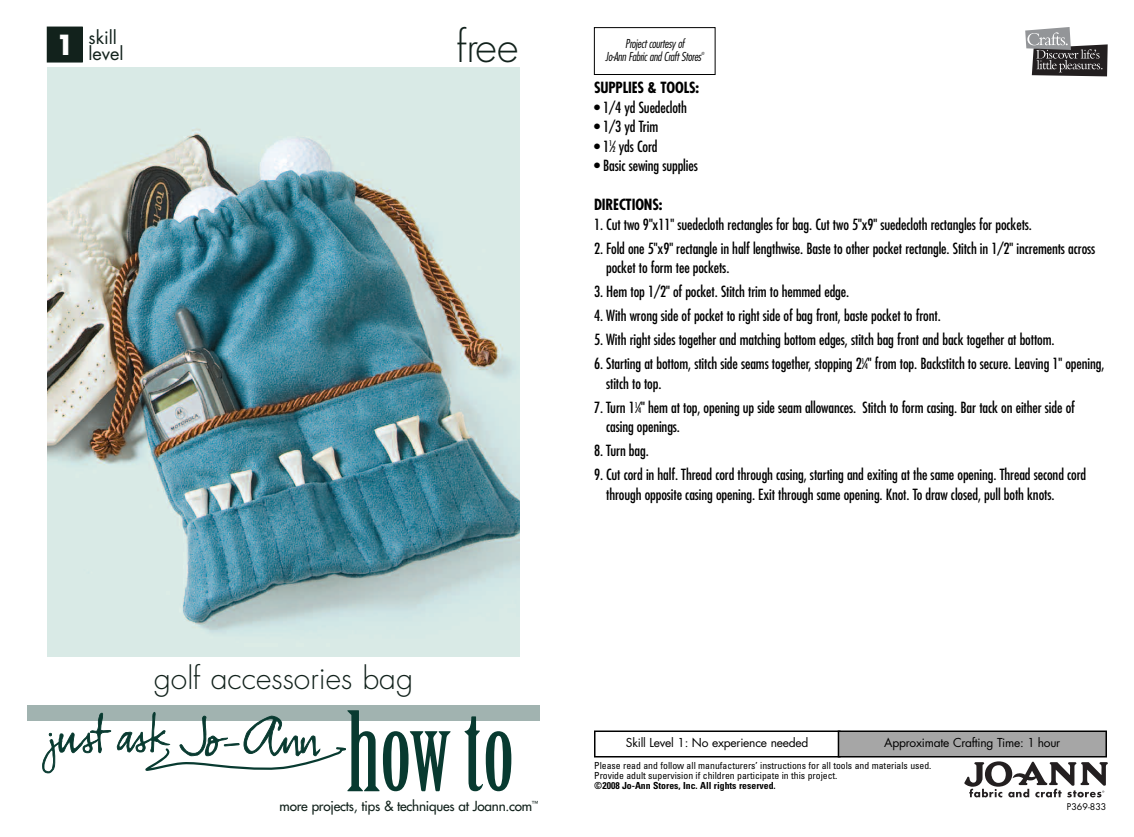
<style>
.page{position:relative;width:1134px;height:837px;background:#fff}
.page>*{position:absolute;margin:0;border:0;box-sizing:border-box;transform-origin:0 0}
.t1{font:300 42px "Futura";color:#12221c}
.t2{font:300 30px "Futura";color:#12221c}
.t3{font:700 27px "Futura";color:#fff}
.t4{font:18px/16.5px "Futura";color:#12221c}
.t5{font:condensed 15px/19.5px "Futura";letter-spacing:-.01em;color:#000}
.t6{font:700 condensed 15px "Futura";letter-spacing:-.01em;color:#000}
.t7{font:13.5px "Futura";letter-spacing:-.015em;color:#12221c}
.t8{font:12px "Futura";letter-spacing:-.02em;color:#000}
.t9{font:italic 300 condensed 12px/12.5px "Futura";letter-spacing:-.02em;color:#000;text-align:center}
.t10{font:condensed 9.75px/9.8px "Univers";color:#000}
.t11{font:700 condensed 9.75px "Univers";color:#000}
.t12{font:9px "Futura";color:#000}
.t13{font:italic 300 condensed 4.2px "Futura";color:#000}
.s1{font-size:7.5px}
</style>
<div class="page">
<svg style="left:1025px;top:27px;width:83px;height:49px"></svg>
<div style="left:594px;top:27px;width:122px;height:48px;border:1px solid #000"></div>
<div style="left:27px;top:705px;width:513px;height:16px;background:#a1b3b0"></div>
<img style="left:47px;top:68px;width:473px;height:588px">
<svg style="left:42px;top:713px;width:69px;height:60px"></svg>
<div style="left:47px;top:27px;width:35px;height:35px;background:#12221c"></div>
<svg style="left:117px;top:710px;width:334px;height:81px"></svg>
<svg style="left:464px;top:716px;width:47px;height:75px"></svg>
<div style="left:594px;top:731px;width:247px;height:27px;border:2px solid #000"></div>
<div style="left:839px;top:732px;width:266px;height:24px;background:#a6a6a6"></div>
<div style="left:838px;top:731px;width:269px;height:27px;border:2px solid #000"></div>
<svg style="left:964px;top:761px;width:144px;height:36px"></svg>
<h3 class="t3" style="left:56px;top:33px;width:20px">1</h3>
<h1 class="t1" style="left:456px;top:27px;width:63px">free</h1>
<p class="t4" style="left:89px;top:30px;width:37px">skill level</p>
<p class="t9" style="left:605px;top:39px;width:98px">Project courtesy of<br>Jo-Ann Fabric and Craft Stores</p>
<p class="t13" style="left:701px;top:52px;width:5px">®</p>
<p class="t6" style="left:594px;top:81px;width:107px">SUPPLIES &amp; TOOLS:</p>
<p class="t5" style="left:594px;top:98px;width:94px">• 1/4 yd Suedecloth</p>
<p class="t5" style="left:594px;top:118px;width:66px">• 1/3 yd Trim</p>
<p class="t5" style="left:594px;top:137px;width:65px">• 1<sup>1</sup>⁄<span class="s1">2</span> yds Cord</p>
<p class="t5" style="left:594px;top:157px;width:105px">• Basic sewing supplies</p>
<p class="t6" style="left:594px;top:198px;width:70px">DIRECTIONS:</p>
<p class="t5" style="left:594px;top:215px;width:440px">1. Cut two 9"x11" suedecloth rectangles for bag. Cut two 5"x9" suedecloth rectangles for pockets.</p>
<p class="t5" style="left:606px;top:239px;width:491px;text-indent:-12px">2. Fold one 5"x9" rectangle in half lengthwise. Baste to other pocket rectangle. Stitch in 1/2" increments across pocket to form tee pockets.</p>
<p class="t5" style="left:594px;top:283px;width:257px">3. Hem top 1/2" of pocket. Stitch trim to hemmed edge.</p>
<p class="t5" style="left:594px;top:307px;width:348px">4. With wrong side of pocket to right side of bag front, baste pocket to front.</p>
<p class="t5" style="left:594px;top:331px;width:462px">5. With right sides together and matching bottom edges, stitch bag front and back together at bottom.</p>
<p class="t5" style="left:606px;top:355px;width:500px;text-indent:-12px">6. Starting at bottom, stitch side seams together, stopping 2<sup>1</sup>⁄<span class="s1">4</span>" from top. Backstitch to secure. Leaving 1" opening, stitch to top.</p>
<p class="t5" style="left:606px;top:398px;width:470px;text-indent:-12px">7. Turn 1<sup>1</sup>⁄<span class="s1">4</span>" hem at top, opening up side seam allowances. Stitch to form casing. Bar tack on either side of casing openings.</p>
<p class="t5" style="left:594px;top:442px;width:56px">8. Turn bag.</p>
<p class="t5" style="left:606px;top:466px;width:482px;text-indent:-12px">9. Cut cord in half. Thread cord through casing, starting and exiting at the same opening. Thread second cord through opposite casing opening. Exit through same opening. Knot. To draw closed, pull both knots.</p>
<h2 class="t2" style="left:154px;top:664px;width:261px">golf accessories bag</h2>
<p class="t7" style="left:280px;top:799px;width:260px">more projects, tips &amp; techniques at Joann.com<sup>™</sup></p>
<p class="t8" style="left:626px;top:738px;width:184px">Skill Level 1: No experience needed</p>
<p class="t8" style="left:884px;top:738px;width:177px">Approximate Crafting Time: 1 hour</p>
<p class="t10" style="left:594px;top:762px;width:339px">Please read and follow all manufacturers’ instructions for all tools and materials used.<br>Provide adult supervision if children participate in this project.</p>
<p class="t11" style="left:594px;top:782px;width:183px">©2008 Jo-Ann Stores, Inc. All rights reserved.</p>
<p class="t12" style="left:1067px;top:802px;width:41px">P369-833</p>
</div>
